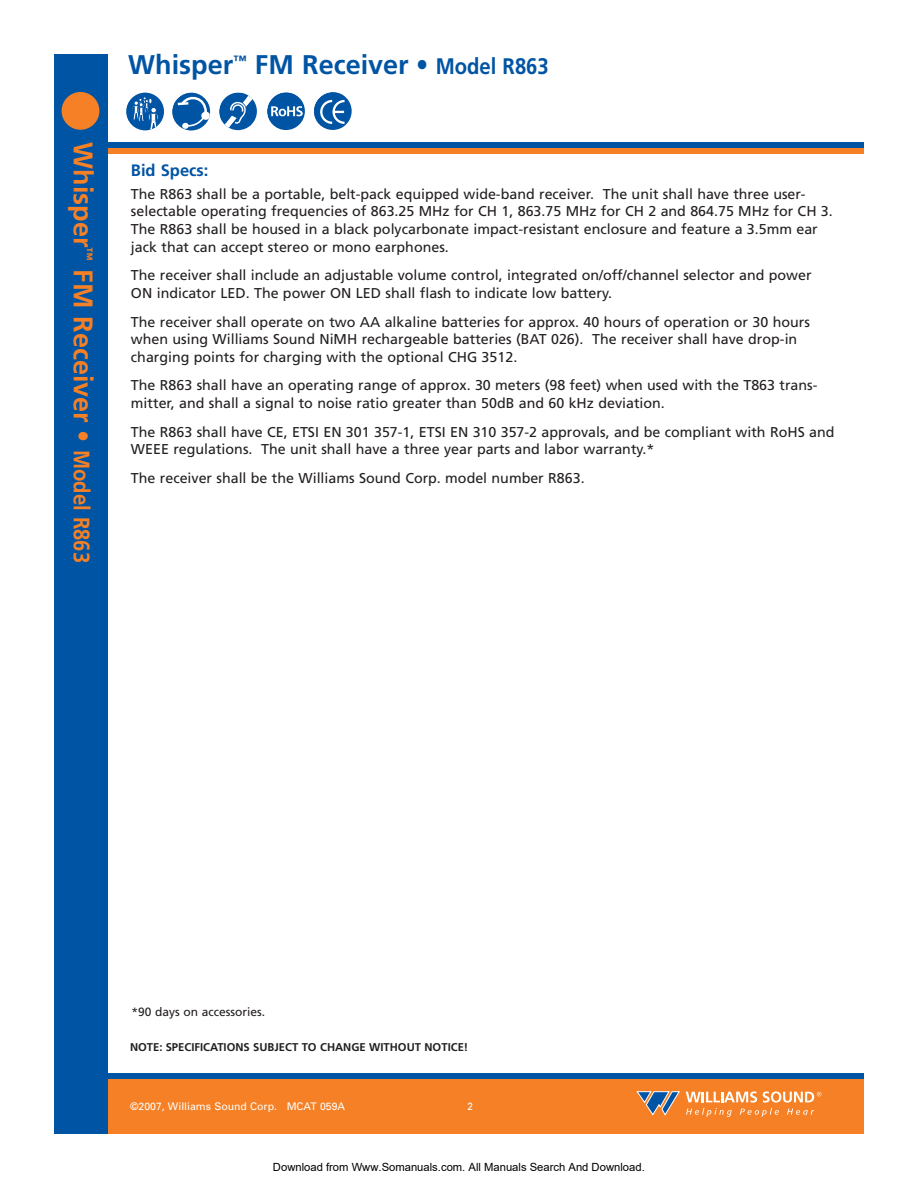
<style>
.page{position:relative;width:918px;height:1188px;background:#fff}
.page>*{position:absolute;margin:0;border:0;box-sizing:border-box;transform-origin:0 0}
.t1{font:700 27px "Frutiger";color:#f58025}
.t2{font:700 27px "Frutiger";color:#0054a4}
.t3{font:700 16.5px "Frutiger";color:#0054a4}
.t4{font:14.25px/17.7px "Frutiger";color:#231f20}
.t5{font:12px "Frutiger";color:#231f20}
.t6{font:11.25px "Arial";color:#000}
.t7{font:700 11.25px "Frutiger";color:#231f20}
.t8{font:10.5px "Univers";color:#fff}
.t9{font:10.5px "Univers";color:#fff;scale:.95 1}
.s1{font-size:22.5px}
</style>
<div class="page">
<div style="left:100px;top:1075px;width:764px;height:59px;background:#f58025"></div>
<div style="left:107px;top:148px;width:757px;height:6px;background:#f58025"></div>
<div style="left:107px;top:143px;width:757px;height:5px;background:#0054a4"></div>
<div style="left:107px;top:1073px;width:757px;height:5px;background:#0054a4"></div>
<div style="left:54px;top:54px;width:54px;height:1080px;background:#0054a4"></div>
<svg style="left:126px;top:93px;width:38px;height:37px"></svg>
<svg style="left:172px;top:93px;width:38px;height:37px"></svg>
<svg style="left:219px;top:92px;width:38px;height:38px"></svg>
<svg style="left:267px;top:92px;width:38px;height:38px"></svg>
<svg style="left:314px;top:92px;width:38px;height:38px"></svg>
<div style="left:62px;top:92px;width:37px;height:38px;background:#f58025;border-radius:50%"></div>
<svg style="left:637px;top:1092px;width:42px;height:23px"></svg>
<svg style="left:686px;top:1091px;width:136px;height:26px"></svg>
<h1 class="t1" style="left:94px;top:142px;width:422px;rotate:90deg">Whisper<sup>™</sup> FM Receiver • <span class="s1">Model R863</span></h1>
<h1 class="t2" style="left:128px;top:54px;width:422px">Whisper<sup>™</sup> FM Receiver • <span class="s1">Model R863</span></h1>
<p class="t3" style="left:131px;top:163px;width:79px">Bid Specs:</p>
<p class="t4" style="left:131px;top:186px;width:703px">The R863 shall be a portable, belt-pack equipped wide-band receiver. The unit shall have three user&shy;selectable operating frequencies of 863.25 MHz for CH 1, 863.75 MHz for CH 2 and 864.75 MHz for CH 3.<br>The R863 shall be housed in a black polycarbonate impact-resistant enclosure and feature a 3.5mm ear jack that can accept stereo or mono earphones.</p>
<p class="t4" style="left:131px;top:268px;width:682px">The receiver shall include an adjustable volume control, integrated on/off/channel selector and power<br>ON indicator LED. The power ON LED shall flash to indicate low battery.</p>
<p class="t4" style="left:131px;top:314px;width:680px">The receiver shall operate on two AA alkaline batteries for approx. 40 hours of operation or 30 hours when using Williams Sound NiMH rechargeable batteries (BAT 026). The receiver shall have drop-in charging points for charging with the optional CHG 3512.</p>
<p class="t4" style="left:131px;top:378px;width:688px">The R863 shall have an operating range of approx. 30 meters (98 feet) when used with the T863 trans&shy;mitter, and shall a signal to noise ratio greater than 50dB and 60 kHz deviation.</p>
<p class="t4" style="left:131px;top:424px;width:705px">The R863 shall have CE, ETSI EN 301 357-1, ETSI EN 310 357-2 approvals, and be compliant with RoHS and<br>WEEE regulations. The unit shall have a three year parts and labor warranty.*</p>
<p class="t4" style="left:131px;top:470px;width:455px">The receiver shall be the Williams Sound Corp. model number R863.</p>
<p class="t5" style="left:132px;top:1007px;width:135px">*90 days on accessories.</p>
<p class="t7" style="left:130px;top:1042px;width:340px">NOTE: SPECIFICATIONS SUBJECT TO CHANGE WITHOUT NOTICE!</p>
<p class="t8" style="left:130px;top:1102px;width:217px">©2007, Williams Sound Corp. MCAT 059A</p>
<p class="t9" style="left:468px;top:1102px;width:7px">2</p>
<p class="t6" style="left:273px;top:1160px;width:373px">Download from Www.Somanuals.com. All Manuals Search And Download.</p>
</div>
